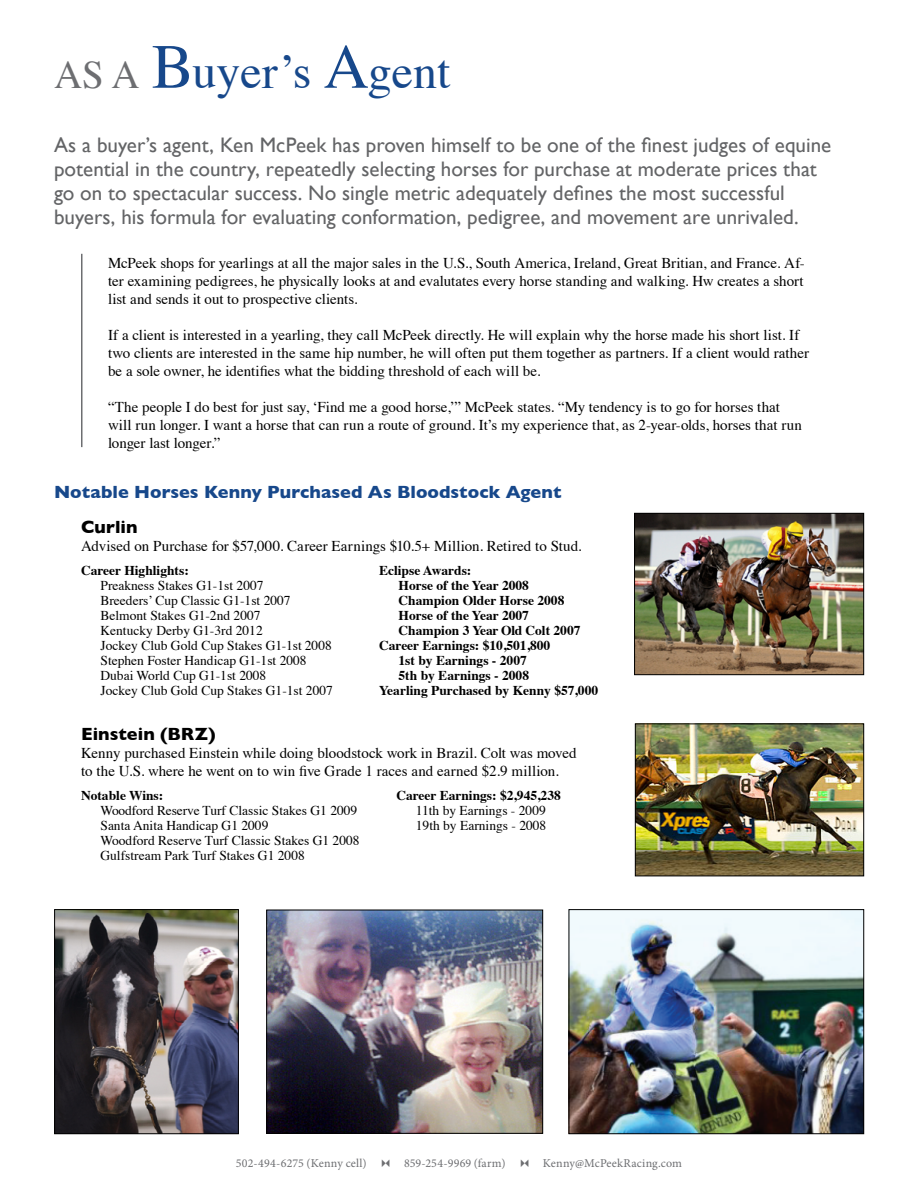
<style>
.page{position:relative;width:918px;height:1188px;background:#fff}
.page>*{position:absolute;margin:0;border:0;box-sizing:border-box;transform-origin:0 0}
.t1{font:48px "Times";color:#17488b}
.t2{font:21px/24px "Gill Sans";color:#636466}
.t3{font:700 18px "Gill Sans";color:#17488b}
.t4{font:700 18px "Gill Sans";letter-spacing:.005em;color:#000}
.t5{font:15px/18px "Times";color:#000}
.t6{font:13.5px/15px "Times";color:#000}
.t7{font:700 13.5px "Times";color:#000}
.t8{font:12px "Minion Pro";letter-spacing:.01em;color:#6d6e71}
.s1{font-size:39px;color:#6d6e71}
.s2{font-size:63px}
</style>
<div class="page">
<hr style="left:81px;top:254px;width:1px;height:193px;background:#6d6e71">
<img style="left:636px;top:515px;width:226px;height:158px">
<div style="left:634px;top:513px;width:230px;height:162px;border:1px solid #000"></div>
<img style="left:637px;top:726px;width:225px;height:148px">
<div style="left:635px;top:724px;width:229px;height:152px;border:1px solid #000"></div>
<img style="left:268px;top:912px;width:273px;height:220px">
<div style="left:266px;top:910px;width:277px;height:224px;border:1px solid #000"></div>
<img style="left:56px;top:911px;width:181px;height:221px">
<div style="left:54px;top:909px;width:185px;height:225px;border:1px solid #000"></div>
<img style="left:571px;top:911px;width:291px;height:221px">
<div style="left:569px;top:909px;width:295px;height:225px;border:1px solid #000"></div>
<h1 class="t1" style="left:54px;top:27px;width:398px"><span class="s1">AS A</span> <span class="s2">B</span>uyer’s <span class="s2">A</span>gent</h1>
<p class="t2" style="left:54px;top:132px;width:779px">As a buyer’s agent, Ken McPeek has proven himself to be one of the finest judges of equine potential in the country, repeatedly selecting horses for purchase at moderate prices that go on to spectacular success. No single metric adequately defines the most successful buyers, his formula for evaluating conformation, pedigree, and movement are unrivaled.</p>
<p class="t5" style="left:108px;top:253px;width:698px;text-align:justify">McPeek shops for yearlings at all the major sales in the U.S., South America, Ireland, Great Britian, and France. Af&shy;ter examining pedigrees, he physically looks at and evalutates every horse standing and walking. Hw creates a short list and sends it out to prospective clients.</p>
<p class="t5" style="left:108px;top:325px;width:703px">If a client is interested in a yearling, they call McPeek directly. He will explain why the horse made his short list. If two clients are interested in the same hip number, he will often put them together as partners. If a client would rather be a sole owner, he identifies what the bidding threshold of each will be.</p>
<p class="t5" style="left:108px;top:397px;width:695px">“The people I do best for just say, ‘Find me a good horse,’” McPeek states. “My tendency is to go for horses that will run longer. I want a horse that can run a route of ground. It’s my experience that, as 2-year-olds, horses that run longer last longer.”</p>
<p class="t3" style="left:54px;top:477px;width:509px">Notable Horses Kenny Purchased As Bloodstock Agent</p>
<p class="t4" style="left:81px;top:513px;width:58px">Curlin</p>
<p class="t5" style="left:81px;top:536px;width:502px">Advised on Purchase for $57,000. Career Earnings $10.5+ Million. Retired to Stud.</p>
<p class="t7" style="left:81px;top:557px;width:109px">Career Highlights:</p>
<p class="t6" style="left:100px;top:577px;width:234px">Preakness Stakes G1-1st 2007<br>Breeders’ Cup Classic G1-1st 2007<br>Belmont Stakes G1-2nd 2007<br>Kentucky Derby G1-3rd 2012<br>Jockey Club Gold Cup Stakes G1-1st 2008<br>Stephen Foster Handicap G1-1st 2008<br>Dubai World Cup G1-1st 2008<br>Jockey Club Gold Cup Stakes G1-1st 2007</p>
<p class="t7" style="left:379px;top:557px;width:94px">Eclipse Awards:</p>
<p class="t7" style="left:399px;top:572px;width:132px">Horse of the Year 2008</p>
<p class="t7" style="left:399px;top:587px;width:167px">Champion Older Horse 2008</p>
<p class="t7" style="left:399px;top:602px;width:132px">Horse of the Year 2007</p>
<p class="t7" style="left:399px;top:617px;width:183px">Champion 3 Year Old Colt 2007</p>
<p class="t7" style="left:379px;top:632px;width:173px">Career Earnings: $10,501,800</p>
<p class="t7" style="left:399px;top:647px;width:130px">1st by Earnings - 2007</p>
<p class="t7" style="left:399px;top:662px;width:132px">5th by Earnings - 2008</p>
<p class="t7" style="left:379px;top:677px;width:221px">Yearling Purchased by Kenny $57,000</p>
<p class="t4" style="left:81px;top:719px;width:136px">Einstein (BRZ)</p>
<p class="t5" style="left:81px;top:742px;width:497px">Kenny purchased Einstein while doing bloodstock work in Brazil. Colt was moved to the U.S. where he went on to win five Grade 1 races and earned $2.9 million.</p>
<p class="t7" style="left:81px;top:782px;width:84px">Notable Wins:</p>
<p class="t6" style="left:100px;top:801px;width:261px">Woodford Reserve Turf Classic Stakes G1 2009<br>Santa Anita Handicap G1 2009<br>Woodford Reserve Turf Classic Stakes G1 2008<br>Gulfstream Park Turf Stakes G1 2008</p>
<p class="t7" style="left:396px;top:782px;width:166px">Career Earnings: $2,945,238</p>
<p class="t6" style="left:416px;top:801px;width:132px">11th by Earnings - 2009<br>19th by Earnings - 2008</p>
<p class="t8" style="left:236px;top:1155px;width:448px">502-494-6275 (Kenny cell) ✔✓ 859-254-9969 (farm) ✔✓ Kenny@McPeekRacing.com</p>
</div>
